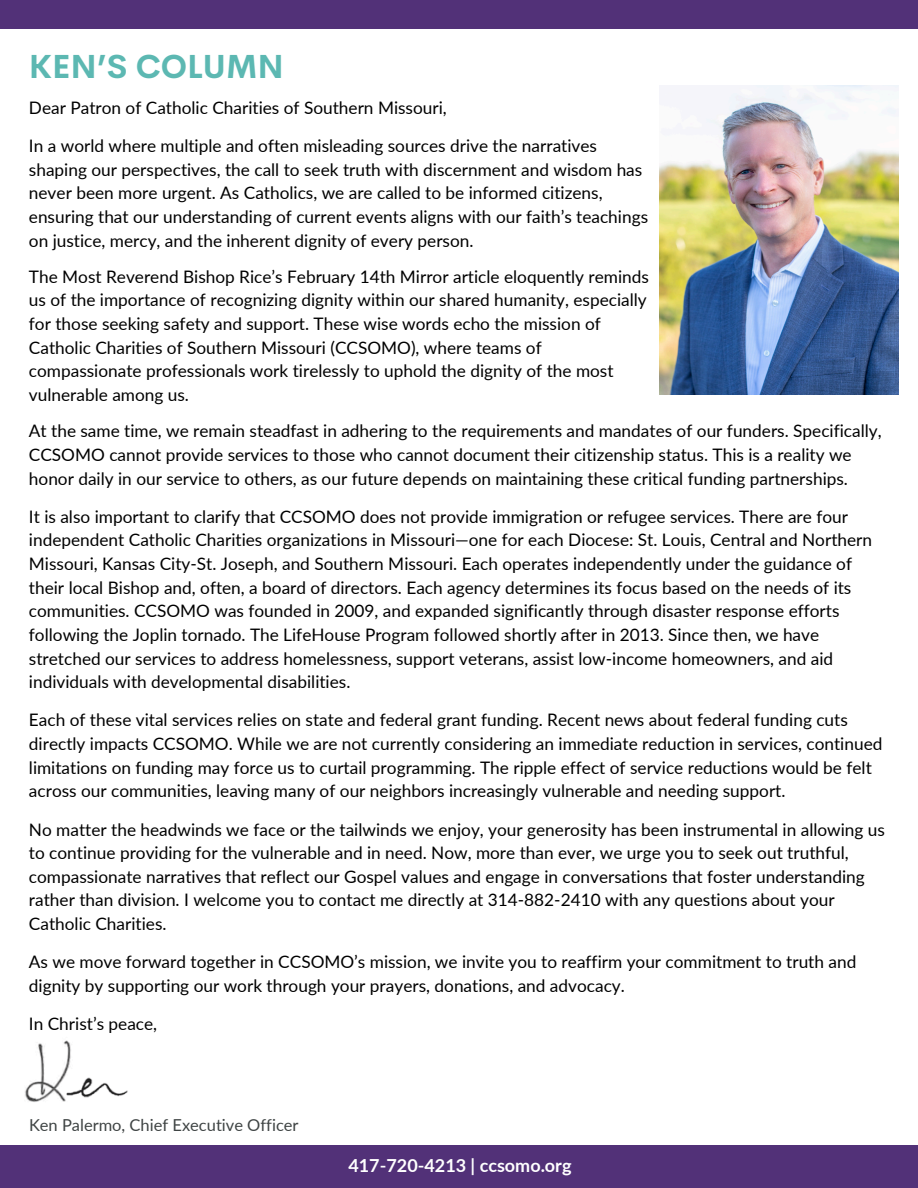
<style>
.page{position:relative;width:918px;height:1188px;background:#fff}
.page>*{position:absolute;margin:0;border:0;box-sizing:border-box;transform-origin:0 0}
.t1{font:700 32.7px "Cerebri Sans";color:#5cb8b2}
.t2{font:700 18px "Lato";color:#fff}
.t3{font:17.25px/23.7px "Lato";color:#000}
.t4{font:16.5px "Lato";color:#3f4444}
</style>
<div class="page">
<div style="left:0;top:0;width:918px;height:29px;background:#523178"></div>
<div style="left:0;top:1146px;width:918px;height:42px;background:#523178"></div>
<img style="left:660px;top:85px;width:238px;height:310px">
<img style="left:25px;top:1040px;width:103px;height:62px">
<p class="t1" style="left:29px;top:45px;width:256px">KEN’S COLUMN</p>
<h1 class="t3" style="left:29px;top:95px;width:419px">Dear Patron of Catholic Charities of Southern Missouri,</h1>
<p class="t3" style="left:29px;top:134px;width:621px">In a world where multiple and often misleading sources drive the narratives shaping our perspectives, the call to seek truth with discernment and wisdom has never been more urgent. As Catholics, we are called to be informed citizens, ensuring that our understanding of current events aligns with our faith’s teachings on justice, mercy, and the inherent dignity of every person.</p>
<p class="t3" style="left:29px;top:264px;width:622px">The Most Reverend Bishop Rice’s February 14th Mirror article eloquently reminds us of the importance of recognizing dignity within our shared humanity, especially for those seeking safety and support. These wise words echo the mission of Catholic Charities of Southern Missouri (CCSOMO), where teams of compassionate professionals work tirelessly to uphold the dignity of the most vulnerable among us.</p>
<p class="t3" style="left:29px;top:419px;width:854px">At the same time, we remain steadfast in adhering to the requirements and mandates of our funders. Specifically,<br>CCSOMO cannot provide services to those who cannot document their citizenship status. This is a reality we honor daily in our service to others, as our future depends on maintaining these critical funding partnerships.</p>
<p class="t3" style="left:29px;top:504px;width:845px">It is also important to clarify that CCSOMO does not provide immigration or refugee services. There are four independent Catholic Charities organizations in Missouri—one for each Diocese: St. Louis, Central and Northern Missouri, Kansas City-St. Joseph, and Southern Missouri. Each operates independently under the guidance of their local Bishop and, often, a board of directors. Each agency determines its focus based on the needs of its communities. CCSOMO was founded in 2009, and expanded significantly through disaster response efforts following the Joplin tornado. The LifeHouse Program followed shortly after in 2013. Since then, we have stretched our services to address homelessness, support veterans, assist low-income homeowners, and aid individuals with developmental disabilities.</p>
<p class="t3" style="left:29px;top:708px;width:855px">Each of these vital services relies on state and federal grant funding. Recent news about federal funding cuts directly impacts CCSOMO. While we are not currently considering an immediate reduction in services, continued limitations on funding may force us to curtail programming. The ripple effect of service reductions would be felt across our communities, leaving many of our neighbors increasingly vulnerable and needing support.</p>
<p class="t3" style="left:29px;top:817px;width:858px">No matter the headwinds we face or the tailwinds we enjoy, your generosity has been instrumental in allowing us to continue providing for the vulnerable and in need. Now, more than ever, we urge you to seek out truthful, compassionate narratives that reflect our Gospel values and engage in conversations that foster understanding rather than division. I welcome you to contact me directly at 314-882-2410 with any questions about your Catholic Charities.</p>
<p class="t3" style="left:29px;top:950px;width:829px">As we move forward together in CCSOMO’s mission, we invite you to reaffirm your commitment to truth and dignity by supporting our work through your prayers, donations, and advocacy.</p>
<p class="t3" style="left:29px;top:1012px;width:130px">In Christ’s peace,</p>
<p class="t4" style="left:29px;top:1114px;width:271px">Ken Palermo, Chief Executive Officer</p>
<p class="t2" style="left:348px;top:1154px;width:225px">417-720-4213 | ccsomo.org</p>
</div>
